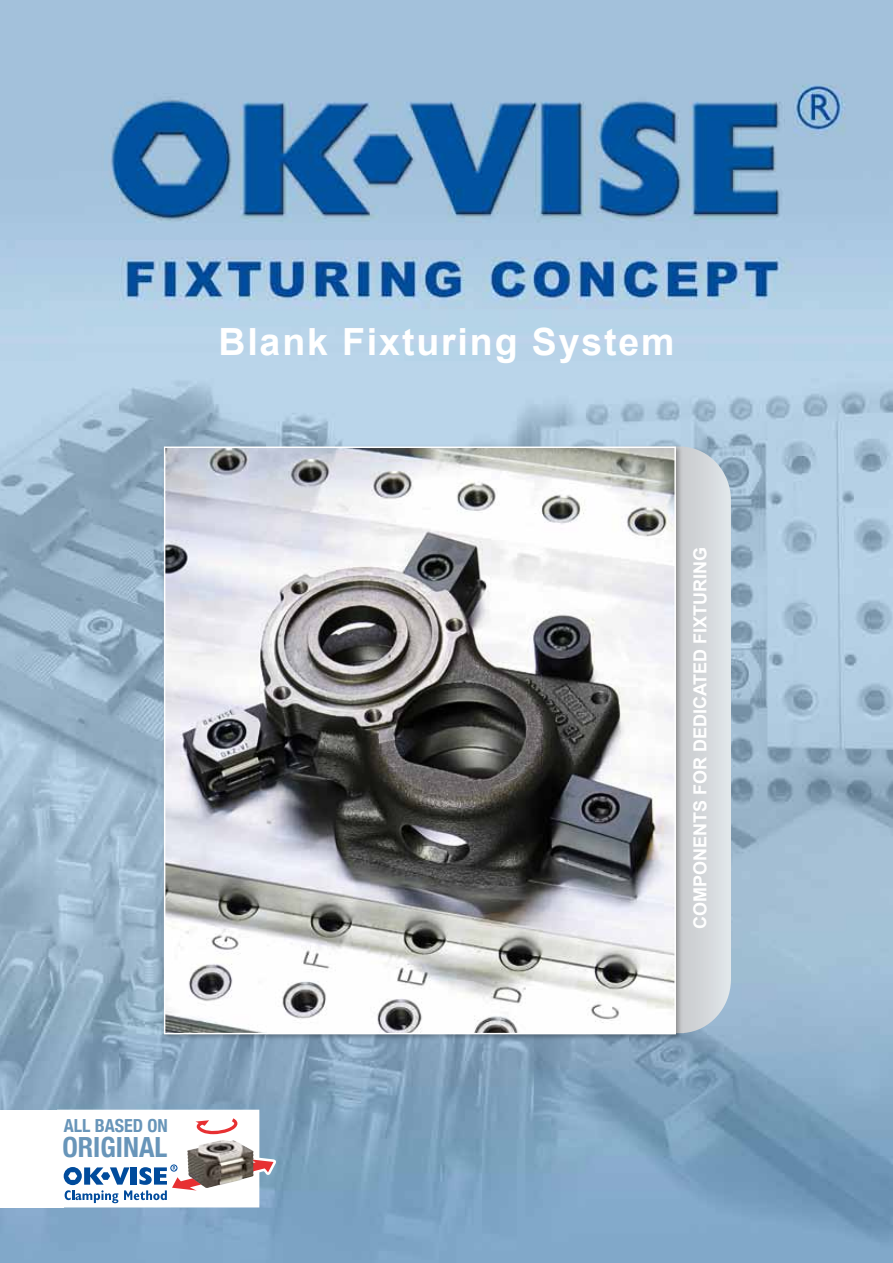
<style>
.page{position:relative;width:893px;height:1263px;background:#fff}
.page>*{position:absolute;margin:0;border:0;box-sizing:border-box;transform-origin:0 0}
.t1{font:700 37.5px "Arial";letter-spacing:.05em;color:#fff}
.t2{font:700 condensed 27.75px "Helvetica Neue";color:#6895b9}
.t3{font:700 18px "Arial";color:#fff}
.t4{font:700 condensed 18px "Helvetica Neue";color:#6895b9}
</style>
<div class="page">
<img style="left:0;top:0;width:893px;height:1263px">
<svg style="left:682px;top:446px;width:49px;height:587px;background:#d1d5d9"></svg>
<div style="left:0;top:1110px;width:64px;height:97px;background:#fff"></div>
<div style="left:161px;top:444px;width:521px;height:597px;background:#000;opacity:.3"></div>
<img style="left:167px;top:449px;width:506px;height:582px">
<svg style="left:57px;top:799px;width:224px;height:408px"></svg>
<img style="left:187px;top:1140px;width:67px;height:48px">
<h1 class="t1" style="left:218px;top:317px;width:458px">Blank Fixturing System</h1>
<p class="t3" style="left:688px;top:929px;width:384px;rotate:-90deg">ComponentS For Dedicated Fixturing</p>
<p class="t4" style="left:64px;top:1110px;width:106px">ALL BASED ON</p>
<h2 class="t2" style="left:62px;top:1124px;width:106px">ORIGINAL</h2>
</div>
